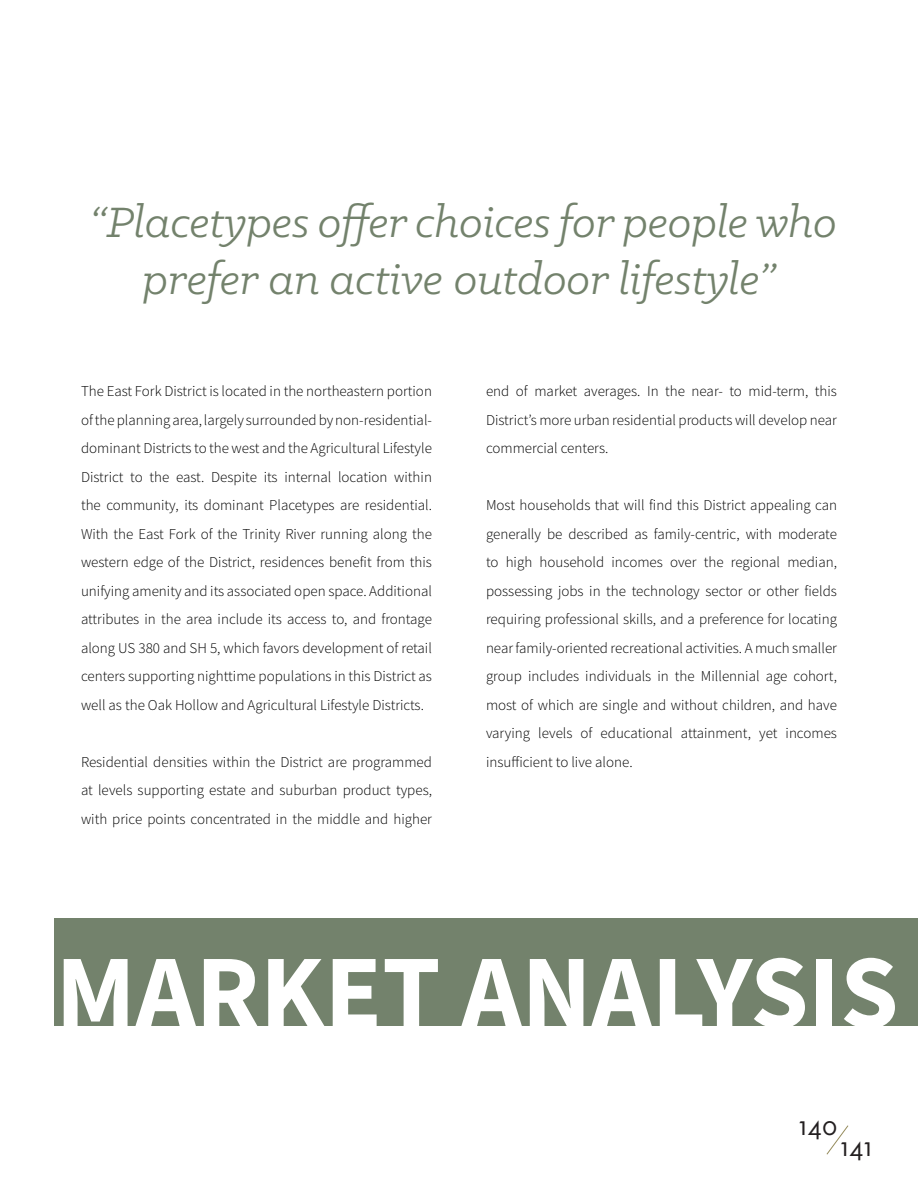
<style>
.page{position:relative;width:918px;height:1188px;background:#fff}
.page>*{position:absolute;margin:0;border:0;box-sizing:border-box;transform-origin:0 0}
.t1{font:700 105px "Source Sans Pro";color:#fff}
.t2{font:italic 48px/57.6px "Klinic Slab";color:#73826c;text-align:center}
.t3{font:27px "Futura SCTOT";letter-spacing:-.025em;color:#231f20}
.t4{font:300 15px/28.5px "Source Sans Pro";color:#000;text-align:justify}
</style>
<div class="page">
<div style="left:54px;top:918px;width:864px;height:108px;background:#73826c"></div>
<svg style="left:826px;top:1125px;width:23px;height:30px"></svg>
<p class="t2" style="left:90px;top:192px;width:749px">“Placetypes offer choices for people who prefer an active outdoor lifestyle”</p>
<p class="t4" style="left:81px;top:377px;width:353px">The East Fork District is located in the northeastern portion of the planning area, largely surrounded by non-residential&shy;dominant Districts to the west and the Agricultural Lifestyle District to the east. Despite its internal location within the community, its dominant Placetypes are residential.<br>With the East Fork of the Trinity River running along the western edge of the District, residences benefit from this unifying amenity and its associated open space. Additional attributes in the area include its access to, and frontage along US 380 and SH 5, which favors development of retail centers supporting nighttime populations in this District as well as the Oak Hollow and Agricultural Lifestyle Districts.</p>
<p class="t4" style="left:81px;top:747px;width:353px">Residential densities within the District are programmed at levels supporting estate and suburban product types, with price points concentrated in the middle and higher</p>
<p class="t4" style="left:486px;top:377px;width:353px">end of market averages. In the near- to mid-term, this District’s more urban residential products will develop near commercial centers.</p>
<p class="t4" style="left:486px;top:491px;width:353px">Most households that will find this District appealing can generally be described as family-centric, with moderate to high household incomes over the regional median, possessing jobs in the technology sector or other fields requiring professional skills, and a preference for locating near family-oriented recreational activities. A much smaller group includes individuals in the Millennial age cohort, most of which are single and without children, and have varying levels of educational attainment, yet incomes insufficient to live alone.</p>
<p class="t1" style="left:56px;top:922px;width:844px">MARKET ANALYSIS</p>
<p class="t3" style="left:798px;top:1111px;width:41px">140</p>
<p class="t3" style="left:840px;top:1132px;width:34px">141</p>
</div>
